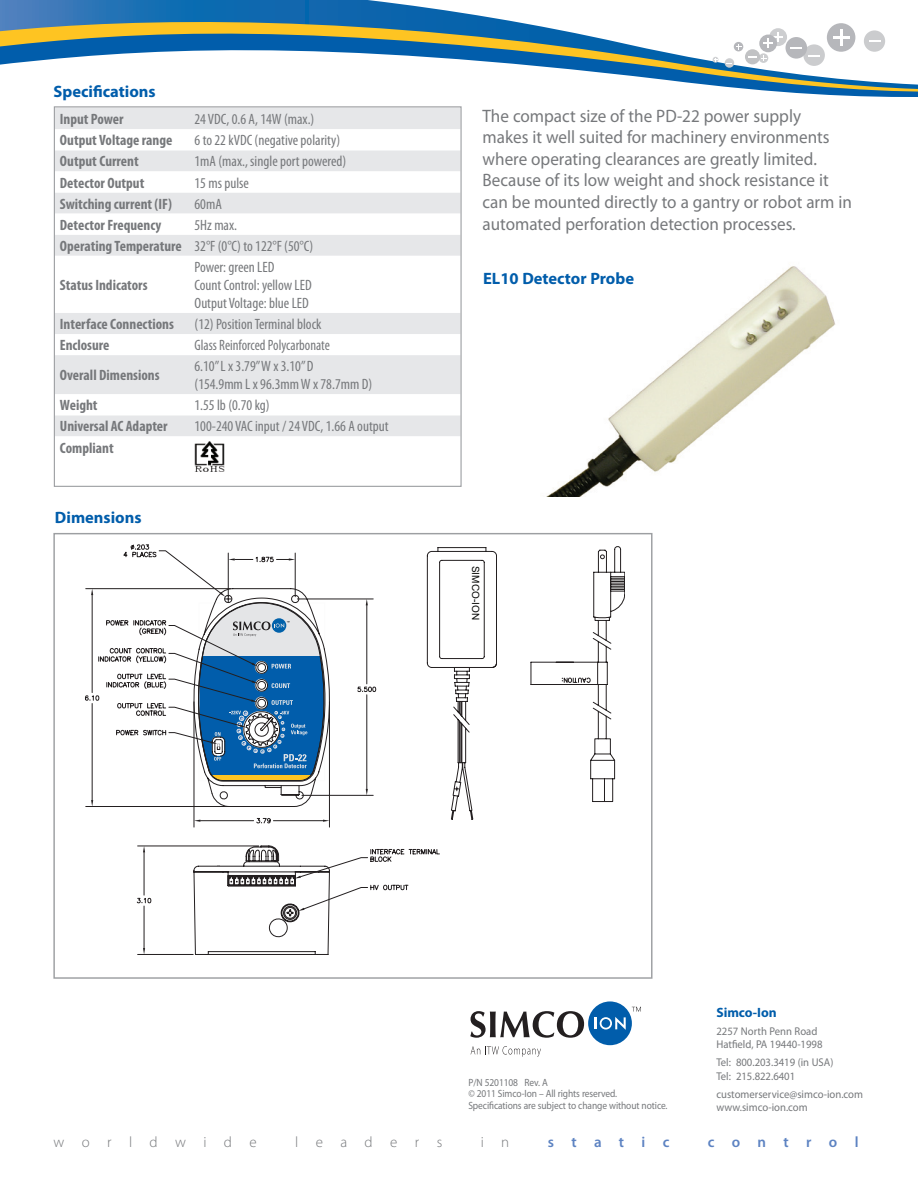
<style>
.page{position:relative;width:918px;height:1188px;background:#fff}
.page>*{position:absolute;margin:0;border:0;box-sizing:border-box;transform-origin:0 0}
.Cover__Body_Copy{font:18px/21.6px "Myriad Pro";color:#76787b;scale:.95 1}
.Inside__Subhead{font:700 16.5px "Myriad Pro";color:#015dab}
.chart_description_li{font:condensed 15px/18px "Myriad Pro";color:#76787b}
.chart_description_li-2{font:700 condensed 15px "Myriad Pro";color:#76787b}
.chart_description_li-3{font:condensed 15px "Myriad Pro";color:#76787b;scale:.95 1}
.tagline{font:300 15px "Myriad Pro";letter-spacing:1.16em;color:#76787b}
.tagline-2{font:600 15px "Myriad Pro";letter-spacing:1.16em;color:#5d83c2}
.Specs__body_head{font:700 condensed 15px "Myriad Pro";color:#76787b}
.Address__Head{font:700 13.5px "Myriad Pro";color:#015dab}
.Address__Body{font:11.25px/13.5px "Myriad Pro";color:#76787b;scale:.95 1}
.Disclaimer_Info{font:10.5px/11.2px "Myriad Pro";letter-spacing:-.01em;color:#76787b;scale:.9 1}
.t1{font:10.05px "Arial";color:#040503}
</style>
<div class="page">
<svg style="left:632px;top:1007px;width:9px;height:5px"></svg>
<div style="left:588px;top:1001px;width:44px;height:44px;background:#015dab;border-radius:50%"></div>
<svg style="left:594px;top:1017px;width:32px;height:13px"></svg>
<svg style="left:470px;top:1011px;width:114px;height:27px"></svg>
<svg style="left:471px;top:1046px;width:70px;height:11px"></svg>
<svg style="left:785px;top:92px;width:133px;height:5px"></svg>
<svg style="left:749px;top:89px;width:169px;height:3px"></svg>
<svg style="left:0;top:0;width:918px;height:89px"></svg>
<svg style="left:759px;top:53px;width:9px;height:10px"></svg>
<div style="left:803px;top:44px;width:22px;height:22px;background:#cbccce;border-radius:50%"></div>
<svg style="left:808px;top:55px;width:12px;height:1px"></svg>
<div style="left:769px;top:28px;width:18px;height:18px;background:#cdced0;border-radius:50%"></div>
<svg style="left:725px;top:58px;width:9px;height:10px"></svg>
<div style="left:745px;top:49px;width:15px;height:15px;background:#c1c2c4;border-radius:50%"></div>
<div style="left:759px;top:35px;width:18px;height:17px;background:#b6b7bb;border-radius:50%"></div>
<div style="left:786px;top:37px;width:21px;height:22px;background:#b6b7bb;border-radius:50%"></div>
<div style="left:827px;top:23px;width:28px;height:29px;background:#b6b7bb;border-radius:50%"></div>
<div style="left:864px;top:30px;width:21px;height:22px;background:#cbccce;border-radius:50%"></div>
<svg style="left:748px;top:56px;width:18px;height:5px"></svg>
<svg style="left:790px;top:47px;width:12px;height:2px"></svg>
<svg style="left:869px;top:41px;width:12px;height:1px"></svg>
<svg style="left:763px;top:32px;width:20px;height:16px"></svg>
<hr style="left:833px;top:36px;width:16px;height:3px;background:#fff">
<svg style="left:840px;top:29px;width:2px;height:17px"></svg>
<svg style="left:734px;top:42px;width:9px;height:9px"></svg>
<svg style="left:713px;top:57px;width:5px;height:6px"></svg>
<div style="left:56px;top:108px;width:404px;height:21px;background:#e6e7e9"></div>
<svg style="left:56px;top:150px;width:404px;height:322px"></svg>
<img style="left:195px;top:441px;width:30px;height:30px">
<div style="left:54px;top:106px;width:408px;height:381px;border:1px solid #9d9fa2"></div>
<img style="left:547px;top:266px;width:289px;height:230px">
<svg style="left:231px;top:827px;width:99px;height:128px"></svg>
<svg style="left:137px;top:846px;width:142px;height:109px"></svg>
<svg style="left:85px;top:588px;width:146px;height:315px"></svg>
<svg style="left:85px;top:599px;width:6px;height:197px"></svg>
<svg style="left:298px;top:885px;width:110px;height:26px"></svg>
<svg style="left:294px;top:848px;width:146px;height:31px"></svg>
<svg style="left:91px;top:545px;width:285px;height:282px"></svg>
<svg style="left:426px;top:546px;width:199px;height:274px"></svg>
<p class="Inside__Subhead" style="left:54px;top:81px;width:104px">Specifications</p>
<p class="chart_description_li-2" style="left:60px;top:110px;width:65px">Input Power</p>
<p class="chart_description_li" style="left:195px;top:110px;width:121px">24 VDC, 0.6 A, 14W (max.)</p>
<p class="chart_description_li-2" style="left:60px;top:131px;width:114px">Output Voltage range</p>
<p class="chart_description_li" style="left:195px;top:131px;width:147px">6 to 22 kVDC (negative polarity)</p>
<p class="Specs__body_head" style="left:60px;top:152px;width:80px">Output Current</p>
<p class="chart_description_li" style="left:195px;top:152px;width:153px">1mA (max., single port powered)</p>
<p class="chart_description_li-2" style="left:60px;top:173px;width:86px">Detector Output</p>
<p class="chart_description_li" style="left:195px;top:173px;width:56px">15 ms pulse</p>
<p class="chart_description_li-2" style="left:60px;top:194px;width:114px">Switching current (IF)</p>
<p class="chart_description_li" style="left:195px;top:195px;width:29px">60mA</p>
<p class="chart_description_li-2" style="left:60px;top:215px;width:103px">Detector Frequency</p>
<p class="chart_description_li" style="left:195px;top:216px;width:44px">5Hz max.</p>
<p class="chart_description_li-2" style="left:60px;top:237px;width:124px">Operating Temperature</p>
<p class="chart_description_li" style="left:195px;top:237px;width:120px">32°F (0°C) to 122°F (50°C)</p>
<p class="chart_description_li-2" style="left:60px;top:276px;width:89px">Status Indicators</p>
<p class="chart_description_li" style="left:195px;top:258px;width:119px">Power: green LED<br>Count Control: yellow LED<br>Output Voltage: blue LED</p>
<p class="chart_description_li-2" style="left:60px;top:315px;width:116px">Interface Connections</p>
<p class="chart_description_li" style="left:195px;top:315px;width:128px">(12) Position Terminal block</p>
<p class="chart_description_li-2" style="left:60px;top:336px;width:51px">Enclosure</p>
<p class="chart_description_li-3" style="left:195px;top:336px;width:144px">Glass Reinforced Polycarbonate</p>
<p class="chart_description_li-2" style="left:60px;top:366px;width:101px">Overall Dimensions</p>
<p class="chart_description_li" style="left:195px;top:357px;width:179px">6.10” L x 3.79” W x 3.10” D<br>(154.9mm L x 96.3mm W x 78.7mm D)</p>
<p class="chart_description_li-2" style="left:60px;top:396px;width:39px">Weight</p>
<p class="chart_description_li" style="left:195px;top:396px;width:77px">1.55 lb (0.70 kg)</p>
<p class="chart_description_li-2" style="left:60px;top:417px;width:109px">Universal AC Adapter</p>
<p class="chart_description_li" style="left:195px;top:417px;width:196px">100-240 VAC input / 24 VDC, 1.66 A output</p>
<p class="chart_description_li-2" style="left:60px;top:438px;width:55px">Compliant</p>
<p class="Inside__Subhead" style="left:55px;top:507px;width:88px">Dimensions</p>
<p class="Cover__Body_Copy" style="left:483px;top:104px;width:390px">The compact size of the PD-22 power supply<br>makes it well suited for machinery environments where operating clearances are greatly limited.<br>Because of its low weight and shock resistance it can be mounted directly to a gantry or robot arm in automated perforation detection processes.</p>
<p class="Inside__Subhead" style="left:483px;top:268px;width:152px">EL10 Detector Probe</p>
<p class="t1" style="left:482px;top:566px;width:55px;rotate:90deg">SIMCO-ION</p>
<p class="Disclaimer_Info" style="left:468px;top:1077px;width:167px">P/N 5201108 Rev. A<br>© 2011 Simco-Ion – All rights reserved.</p>
<p class="Disclaimer_Info" style="left:468px;top:1099px;width:223px">Specifications are subject to change without notice.</p>
<p class="Address__Head" style="left:716px;top:1003px;width:62px">Simco-Ion</p>
<p class="Address__Body" style="left:716px;top:1024px;width:113px">2257 North Penn Road<br>Hatfield, PA 19440-1998</p>
<p class="Address__Body" style="left:716px;top:1056px;width:125px">Tel: 800.203.3419 (in USA)<br>Tel: 215.822.6401</p>
<p class="Address__Body" style="left:716px;top:1087px;width:156px">customerservice@simco-ion.com www.simco-ion.com</p>
<p class="tagline" style="left:54px;top:1133px;width:205px">worldwide</p>
<p class="tagline" style="left:295px;top:1133px;width:149px">leaders</p>
<p class="tagline" style="left:481px;top:1133px;width:30px">i n</p>
<p class="tagline-2" style="left:548px;top:1132px;width:123px">static</p>
<p class="tagline-2" style="left:708px;top:1132px;width:152px">control</p>
</div>
